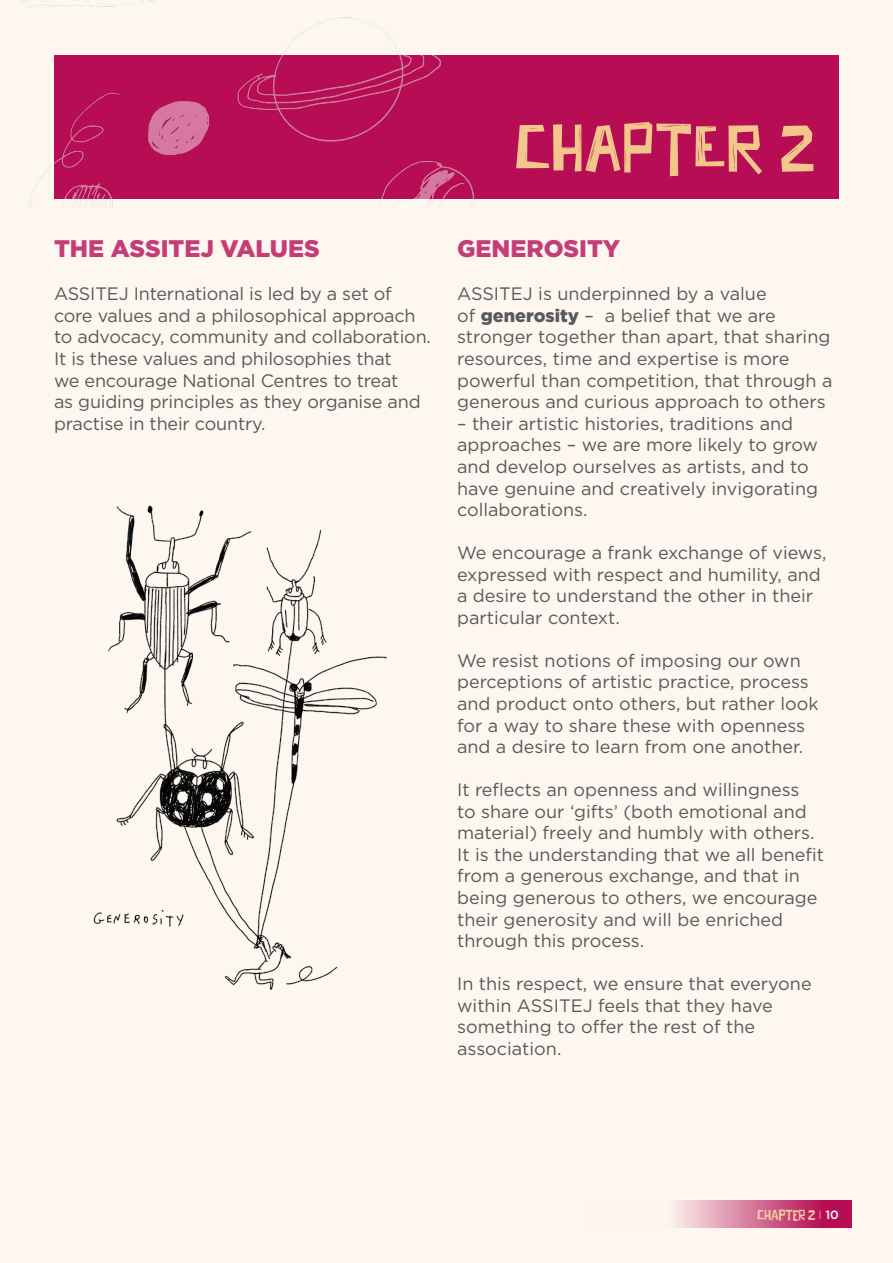
<style>
.page{position:relative;width:893px;height:1263px;background:#fdf7f0}
.page>*{position:absolute;margin:0;border:0;box-sizing:border-box;transform-origin:0 0}
.t1{font:57px "Fifties Movies";letter-spacing:.02em;color:#f3c68c}
.t2{font:900 24px "Gotham";color:#c53d76}
.t3{font:18px/21.6px "Gotham";color:#58595b}
.t4{font:12px "Fifties Movies";color:#f5d0a0}
.s1{font-weight:900}
.s2{font-family:"Gotham";font-weight:300}
.s3{font-family:"Gotham";font-weight:500;color:#fff}
</style>
<div class="page">
<div style="left:55px;top:55px;width:784px;height:143px;background:#b60d54"></div>
<img style="left:20px;top:0;width:588px;height:207px">
<svg style="left:674px;top:1200px;width:177px;height:28px"></svg>
<img style="left:93px;top:505px;width:295px;height:485px">
<h2 class="t2" style="left:54px;top:232px;width:267px">THE ASSITEJ VALUES</h2>
<p class="t3" style="left:54px;top:283px;width:379px">ASSITEJ International is led by a set of core values and a philosophical approach to advocacy, community and collaboration.<br>It is these values and philosophies that<br>we encourage National Centres to treat<br>as guiding principles as they organise and practise in their country.</p>
<h1 class="t1" style="left:515px;top:115px;width:302px">CHAPTER 2</h1>
<h2 class="t2" style="left:457px;top:232px;width:165px">GENEROSITY</h2>
<p class="t3" style="left:457px;top:283px;width:377px">ASSITEJ is underpinned by a value<br>of <span class="s1">generosity</span> – a belief that we are stronger together than apart, that sharing resources, time and expertise is more powerful than competition, that through a generous and curious approach to others</p>
<p class="t3" style="left:457px;top:412px;width:362px">– their artistic histories, traditions and approaches – we are more likely to grow and develop ourselves as artists, and to have genuine and creatively invigorating collaborations.</p>
<p class="t3" style="left:457px;top:541px;width:371px">We encourage a frank exchange of views, expressed with respect and humility, and a desire to understand the other in their particular context.</p>
<p class="t3" style="left:457px;top:649px;width:363px">We resist notions of imposing our own perceptions of artistic practice, process and product onto others, but rather look for a way to share these with openness and a desire to learn from one another.</p>
<p class="t3" style="left:457px;top:778px;width:368px">It reflects an openness and willingness<br>to share our ‘gifts’ (both emotional and material) freely and humbly with others.<br>It is the understanding that we all benefit from a generous exchange, and that in being generous to others, we encourage their generosity and will be enriched through this process.</p>
<p class="t3" style="left:457px;top:972px;width:356px">In this respect, we ensure that everyone within ASSITEJ feels that they have something to offer the rest of the association.</p>
<p class="t4" style="left:757px;top:1207px;width:83px">CHAPTER 2 <span class="s2">I</span> <span class="s3">10</span></p>
</div>
